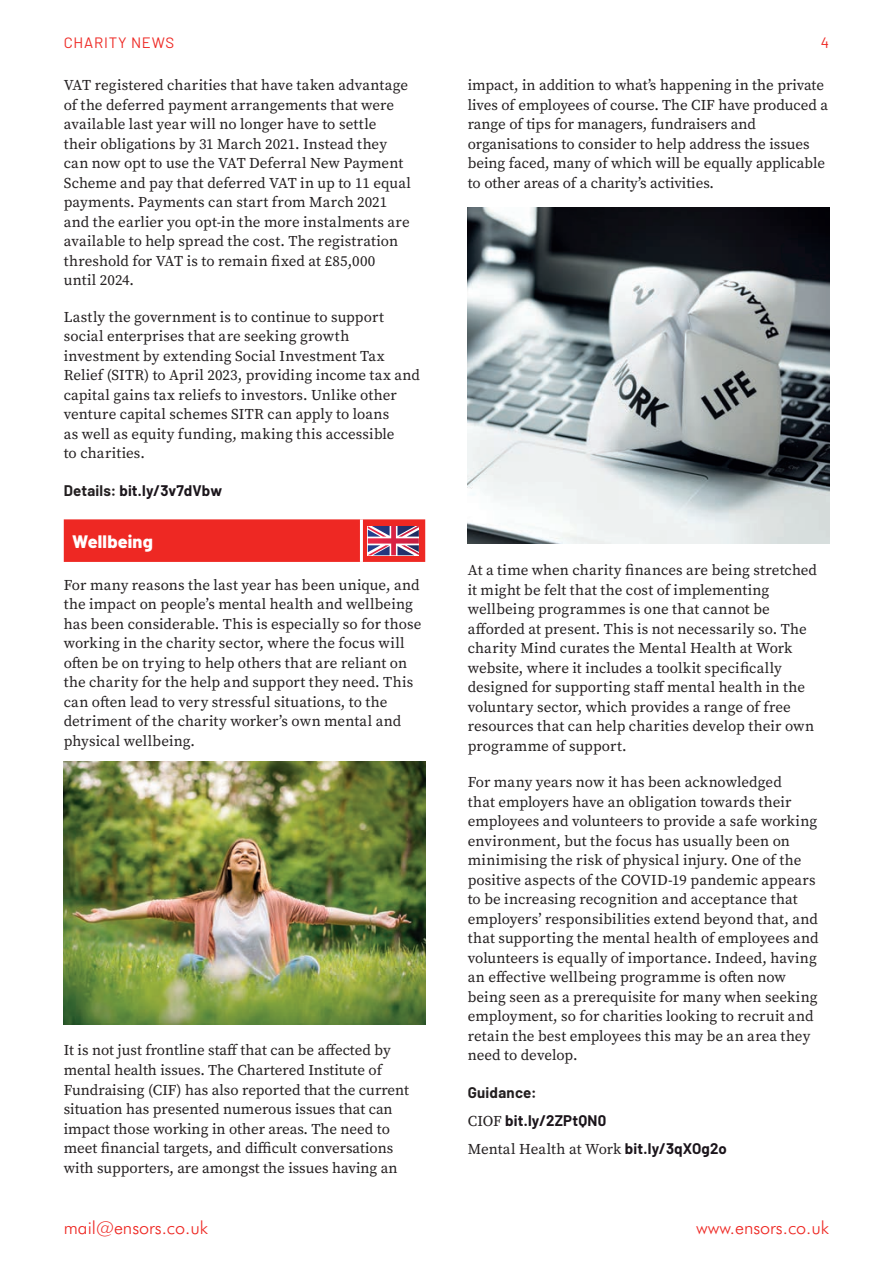
<style>
.page{position:relative;width:893px;height:1263px;background:#fff}
.page>*{position:absolute;margin:0;border:0;box-sizing:border-box;transform-origin:0 0}
.t1{font:300 18px "Futura BT";color:#ee2823}
.t2{font:800 18px "Barlow";letter-spacing:.01em;color:#fff}
.t3{font:15px/19.5px "Source Serif Pro";color:#231f20}
.t4{font:700 15px/28px "Barlow";letter-spacing:.01em;color:#1b151b}
.t5{font:15px "Barlow";letter-spacing:.05em;color:#ee2823}
.s1{color:#231f20}
.s2{font-family:"Source Serif Pro";font-weight:400;color:#231f20}
.s3{font-family:"Barlow";font-weight:700;color:#1b151b}
</style>
<div class="page">
<svg style="left:64px;top:519px;width:361px;height:43px;background:#e73332"></svg>
<img style="left:64px;top:761px;width:361px;height:264px">
<img style="left:468px;top:207px;width:361px;height:336px">
<p class="t5" style="left:64px;top:32px;width:112px">CHARITY NEWS</p>
<p class="t5" style="left:821px;top:32px;width:10px">4</p>
<p class="t3" style="left:64px;top:76px;width:349px">VAT registered charities that have taken advantage of the deferred payment arrangements that were available last year will no longer have to settle their obligations by 31 March 2021. Instead they can now opt to use the VAT Deferral New Payment Scheme and pay that deferred VAT in up to 11 equal payments. Payments can start from March 2021 and the earlier you opt-in the more instalments are available to help spread the cost. The registration threshold for VAT is to remain fixed at £85,000 until 2024.</p>
<p class="t3" style="left:64px;top:307px;width:358px">Lastly the government is to continue to support social enterprises that are seeking growth investment by extending Social Investment Tax Relief (SITR) to April 2023, providing income tax and capital gains tax reliefs to investors. Unlike other venture capital schemes SITR can apply to loans<br>as well as equity funding, making this accessible<br>to charities.</p>
<p class="t4" style="left:64px;top:476px;width:160px"><span class="s1">Details:</span> bit.ly/3v7dVbw</p>
<p class="t2" style="left:72px;top:528px;width:82px">Wellbeing</p>
<p class="t3" style="left:64px;top:575px;width:359px">For many reasons the last year has been unique, and the impact on people’s mental health and wellbeing has been considerable. This is especially so for those working in the charity sector, where the focus will often be on trying to help others that are reliant on the charity for the help and support they need. This can often lead to very stressful situations, to the detriment of the charity worker’s own mental and physical wellbeing.</p>
<p class="t3" style="left:64px;top:1041px;width:347px">It is not just frontline staff that can be affected by mental health issues. The Chartered Institute of Fundraising (CIF) has also reported that the current situation has presented numerous issues that can impact those working in other areas. The need to meet financial targets, and difficult conversations with supporters, are amongst the issues having an</p>
<p class="t3" style="left:468px;top:76px;width:362px">impact, in addition to what’s happening in the private lives of employees of course. The CIF have produced a range of tips for managers, fundraisers and organisations to consider to help address the issues being faced, many of which will be equally applicable to other areas of a charity’s activities.</p>
<p class="t3" style="left:468px;top:561px;width:351px">At a time when charity finances are being stretched it might be felt that the cost of implementing wellbeing programmes is one that cannot be afforded at present. This is not necessarily so. The charity Mind curates the Mental Health at Work website, where it includes a toolkit specifically designed for supporting staff mental health in the voluntary sector, which provides a range of free resources that can help charities develop their own programme of support.</p>
<p class="t3" style="left:468px;top:773px;width:352px">For many years now it has been acknowledged<br>that employers have an obligation towards their employees and volunteers to provide a safe working environment, but the focus has usually been on minimising the risk of physical injury. One of the positive aspects of the COVID-19 pandemic appears to be increasing recognition and acceptance that employers’ responsibilities extend beyond that, and that supporting the mental health of employees and volunteers is equally of importance. Indeed, having an effective wellbeing programme is often now being seen as a prerequisite for many when seeking employment, so for charities looking to recruit and retain the best employees this may be an area they need to develop.</p>
<p class="t4" style="left:468px;top:1078px;width:140px"><span class="s1">Guidance:<br></span><span class="s2">CIOF</span> bit.ly/2ZPtQN0</p>
<p class="t3" style="left:468px;top:1140px;width:261px">Mental Health at Work <span class="s3">bit.ly/3qXOg2o</span></p>
<p class="t1" style="left:64px;top:1216px;width:146px">mail@ensors.co.uk</p>
<p class="t1" style="left:696px;top:1216px;width:134px">www.ensors.co.uk</p>
</div>
